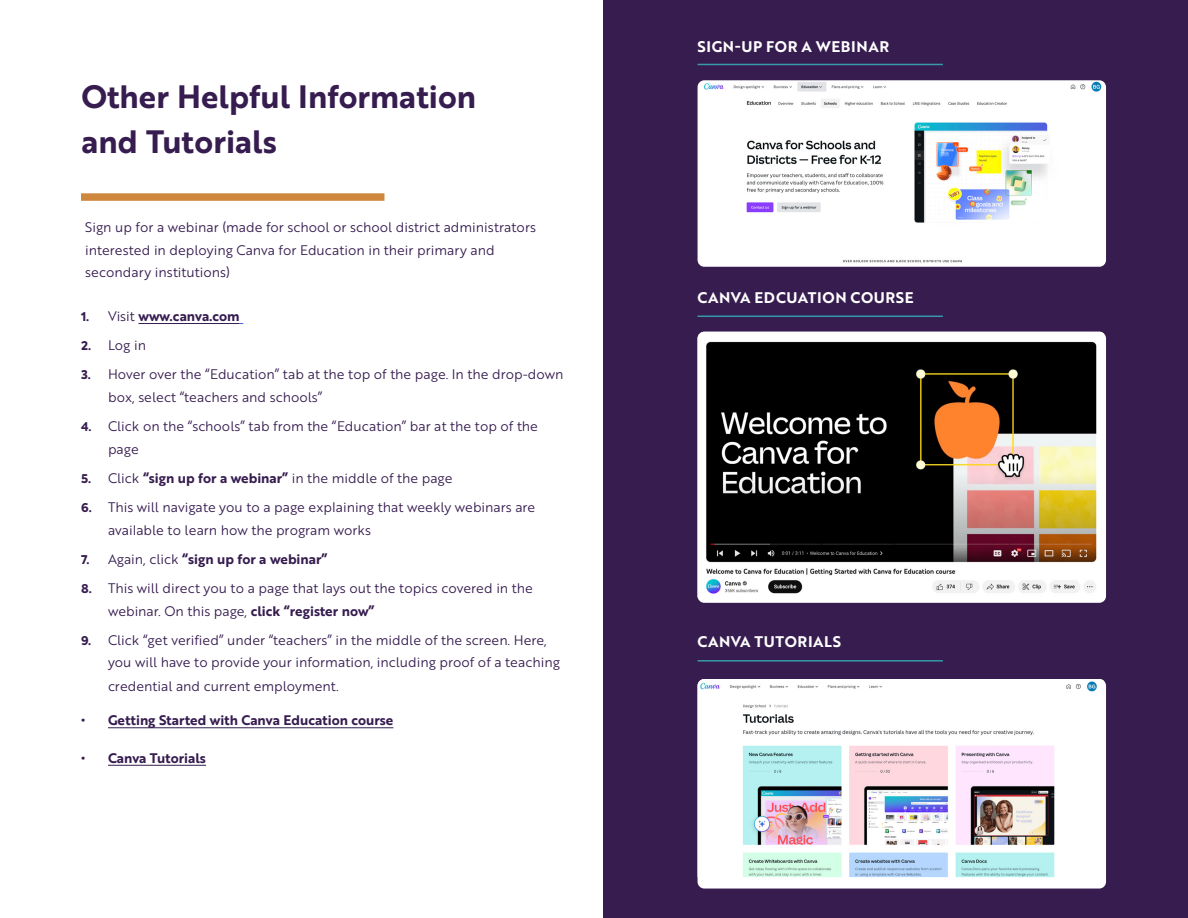
<style>
.page{position:relative;width:1188px;height:918px;background:#fff}
.page>*{position:absolute;margin:0;border:0;box-sizing:border-box;transform-origin:0 0}
.t1{font:31.5px/44.4px "Brother 1816 Bold";color:#361c4f}
.t2{font:15px "Brother 1816 Bold";letter-spacing:.04em;color:#fff}
.t3{font:13.5px/22.5px "Brother 1816 Book";color:#361c4f}
.t4{font:13.5px "Brother 1816 Bold";color:#361c4f}
.s1{font-family:"Axiforma";font-weight:800;font-size:12px}
.s2{font-family:"Brother 1816 Book"}
.s3{font-family:"Brother 1816 Bold"}
</style>
<div class="page">
<hr style="left:138px;top:323px;width:102px;height:1px;background:#361c4f">
<hr style="left:108px;top:728px;width:285px;height:1px;background:#361c4f">
<hr style="left:108px;top:765px;width:98px;height:1px;background:#361c4f">
<div style="left:81px;top:193px;width:303px;height:8px;background:#cf873e"></div>
<div style="left:603px;top:1px;width:585px;height:917px;background:#361c4f"></div>
<div style="left:698px;top:332px;width:408px;height:271px;background:#fff;border-radius:7px"></div>
<img style="left:698px;top:332px;width:406px;height:262px">
<div style="left:698px;top:679px;width:408px;height:210px;background:#fff;border-radius:7px"></div>
<img style="left:698px;top:679px;width:406px;height:198px">
<img style="left:698px;top:80px;width:408px;height:187px">
<hr style="left:698px;top:64px;width:245px;height:1px;background:#379aa8">
<hr style="left:698px;top:316px;width:245px;height:1px;background:#379aa8">
<hr style="left:698px;top:660px;width:245px;height:2px;background:#379aa8">
<h1 class="t1" style="left:82px;top:74px;width:396px">Other Helpful Information and Tutorials</h1>
<p class="t3" style="left:85px;top:216px;width:452px">Sign up for a webinar (made for school or school district administrators interested in deploying Canva for Education in their primary and secondary institutions)</p>
<p class="t4" style="left:81px;top:306px;width:160px"><span class="s1">1.</span> <span class="s2">Visit</span> www.canva.com</p>
<p class="t3" style="left:81px;top:333px;width:67px"><span class="s1">2.</span> Log in</p>
<p class="t3" style="left:108px;top:363px;width:457px;text-indent:-27px"><span class="s1">3.</span> Hover over the “Education” tab at the top of the page. In the drop-down box, select “teachers and schools”</p>
<p class="t3" style="left:108px;top:414px;width:432px;text-indent:-27px"><span class="s1">4.</span> Click on the “schools” tab from the “Education” bar at the top of the page</p>
<p class="t3" style="left:81px;top:466px;width:373px"><span class="s1">5.</span> Click <span class="s3">“sign up for a webinar”</span> in the middle of the page</p>
<p class="t3" style="left:108px;top:495px;width:429px;text-indent:-27px"><span class="s1">6.</span> This will navigate you to a page explaining that weekly webinars are available to learn how the program works</p>
<p class="t4" style="left:81px;top:549px;width:248px"><span class="s1">7.</span> <span class="s2">Again, click</span> “sign up for a webinar”</p>
<p class="t3" style="left:108px;top:576px;width:426px;text-indent:-27px"><span class="s1">8.</span> This will direct you to a page that lays out the topics covered in the webinar. On this page, <span class="s3">click “register now”</span></p>
<p class="t3" style="left:108px;top:628px;width:453px;line-height:23px;text-indent:-27px"><span class="s1">9.</span> Click “get verified” under “teachers” in the middle of the screen. Here, you will have to provide your information, including proof of a teaching credential and current employment.</p>
<p class="t4" style="left:81px;top:710px;width:314px">• Getting Started with Canva Education course</p>
<p class="t4" style="left:81px;top:747px;width:127px">• Canva Tutorials</p>
<p class="t2" style="left:698px;top:35px;width:193px">SIGN-UP FOR A WEBINAR</p>
<p class="t2" style="left:698px;top:286px;width:218px">CANVA EDCUATION COURSE</p>
<p class="t2" style="left:698px;top:630px;width:145px">CANVA TUTORIALS</p>
</div>
